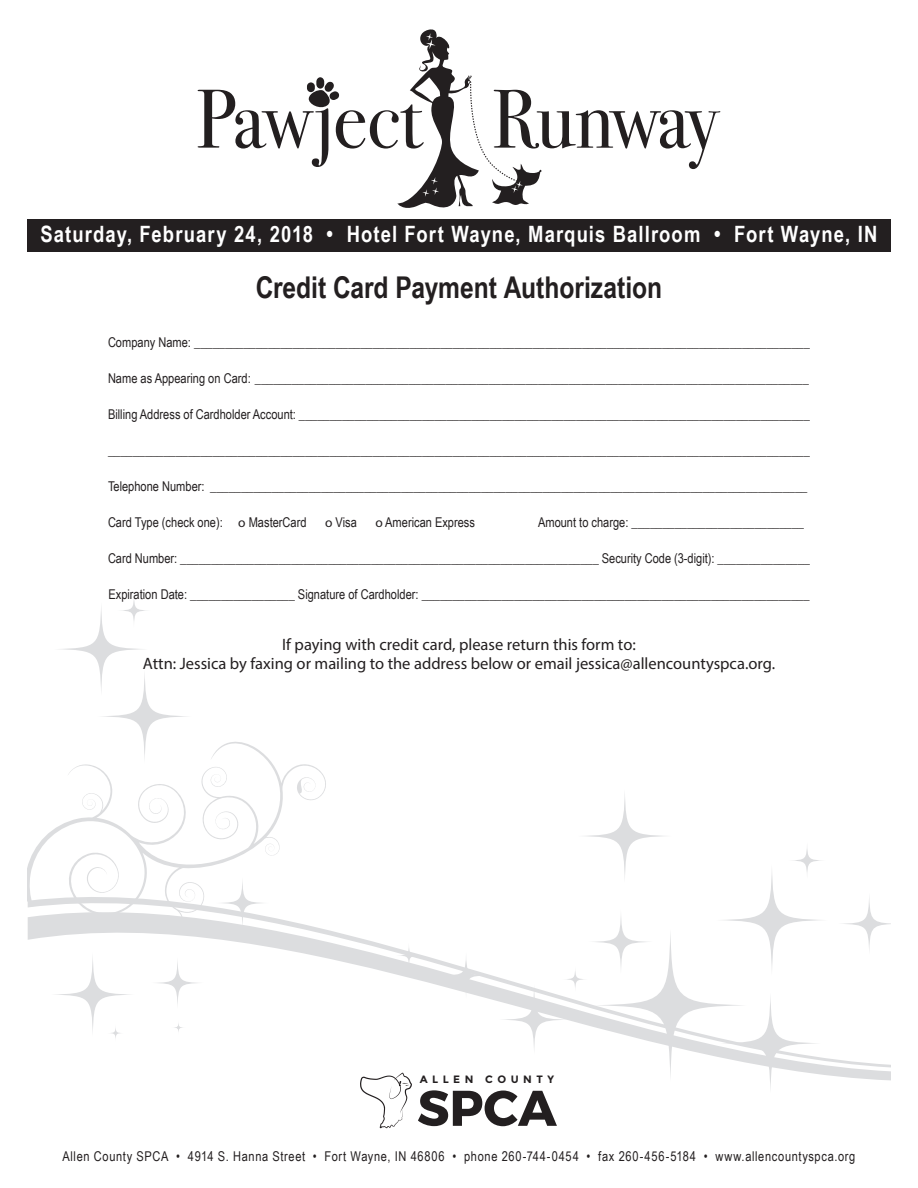
<style>
.page{position:relative;width:918px;height:1188px;background:#fff}
.page>*{position:absolute;margin:0;border:0;box-sizing:border-box;transform-origin:0 0}
.t1{font:700 49.95px "Montserrat";color:#231f20}
.t2{font:700 30px "Arial Narrow";color:#231f20}
.t3{font:700 22.5px "Arial Narrow";letter-spacing:.05em;color:#fff}
.t4{font:16.5px "Myriad Pro";color:#231f20}
.t5{font:13.5px "Arial Narrow";color:#231f20}
.t6{font:13.5px "Arial Narrow";letter-spacing:.05em;color:#231f20}
.t7{font:700 10.65px "Montserrat";letter-spacing:.42em;color:#231f20}
.s1{font-family:"Myriad Pro"}
</style>
<div class="page">
<div style="left:27px;top:219px;width:864px;height:33px;background:#231f20"></div>
<svg style="left:198px;top:29px;width:522px;height:179px"></svg>
<svg style="left:98px;top:670px;width:93px;height:93px"></svg>
<svg style="left:578px;top:789px;width:94px;height:94px"></svg>
<svg style="left:54px;top:602px;width:94px;height:94px"></svg>
<svg style="left:117px;top:594px;width:34px;height:33px"></svg>
<svg style="left:789px;top:842px;width:36px;height:37px"></svg>
<svg style="left:402px;top:1067px;width:489px;height:13px"></svg>
<svg style="left:28px;top:869px;width:863px;height:198px"></svg>
<svg style="left:27px;top:737px;width:301px;height:198px"></svg>
<svg style="left:360px;top:1073px;width:52px;height:55px"></svg>
<h3 class="t3" style="left:41px;top:217px;width:838px">Saturday, February 24, 2018 • Hotel Fort Wayne, Marquis Ballroom • Fort Wayne, IN</h3>
<p class="t2" style="left:256px;top:265px;width:408px">Credit Card Payment Authorization</p>
<p class="t5" style="left:108px;top:332px;width:703px">Company Name: ____________________________________________________________________________________________________</p>
<p class="t5" style="left:108px;top:368px;width:702px">Name as Appearing on Card: __________________________________________________________________________________________</p>
<p class="t5" style="left:108px;top:404px;width:703px">Billing Address of Cardholder Account: ___________________________________________________________________________________</p>
<p class="t5" style="left:108px;top:440px;width:703px">__________________________________________________________________________________________________________________</p>
<p class="t5" style="left:108px;top:476px;width:701px">Telephone Number: _________________________________________________________________________________________________</p>
<p class="t5" style="left:108px;top:512px;width:200px">Card Type (check one): <span class="s1">o</span> MasterCard</p>
<p class="t5" style="left:325px;top:512px;width:33px"><span class="s1">o</span> Visa</p>
<p class="t5" style="left:375px;top:512px;width:101px"><span class="s1">o</span> American Express</p>
<p class="t5" style="left:538px;top:512px;width:267px">Amount to charge: ____________________________</p>
<p class="t5" style="left:108px;top:548px;width:703px">Card Number: ____________________________________________________________________ Security Code (3-digit): _______________</p>
<p class="t5" style="left:108px;top:584px;width:703px">Expiration Date: _________________ Signature of Cardholder: _______________________________________________________________</p>
<p class="t4" style="left:282px;top:634px;width:355px">If paying with credit card, please return this form to:</p>
<p class="t4" style="left:143px;top:653px;width:634px">Attn: Jessica by faxing or mailing to the address below or email jessica@allencountyspca.org.</p>
<p class="t7" style="left:420px;top:1073px;width:136px">ALLEN COUNTY</p>
<p class="t1" style="left:417px;top:1077px;width:141px">SPCA</p>
<p class="t6" style="left:62px;top:1146px;width:795px">Allen County SPCA • 4914 S. Hanna Street • Fort Wayne, IN 46806 • phone 260-744-0454 • fax 260-456-5184 • www.allencountyspca.org</p>
</div>
